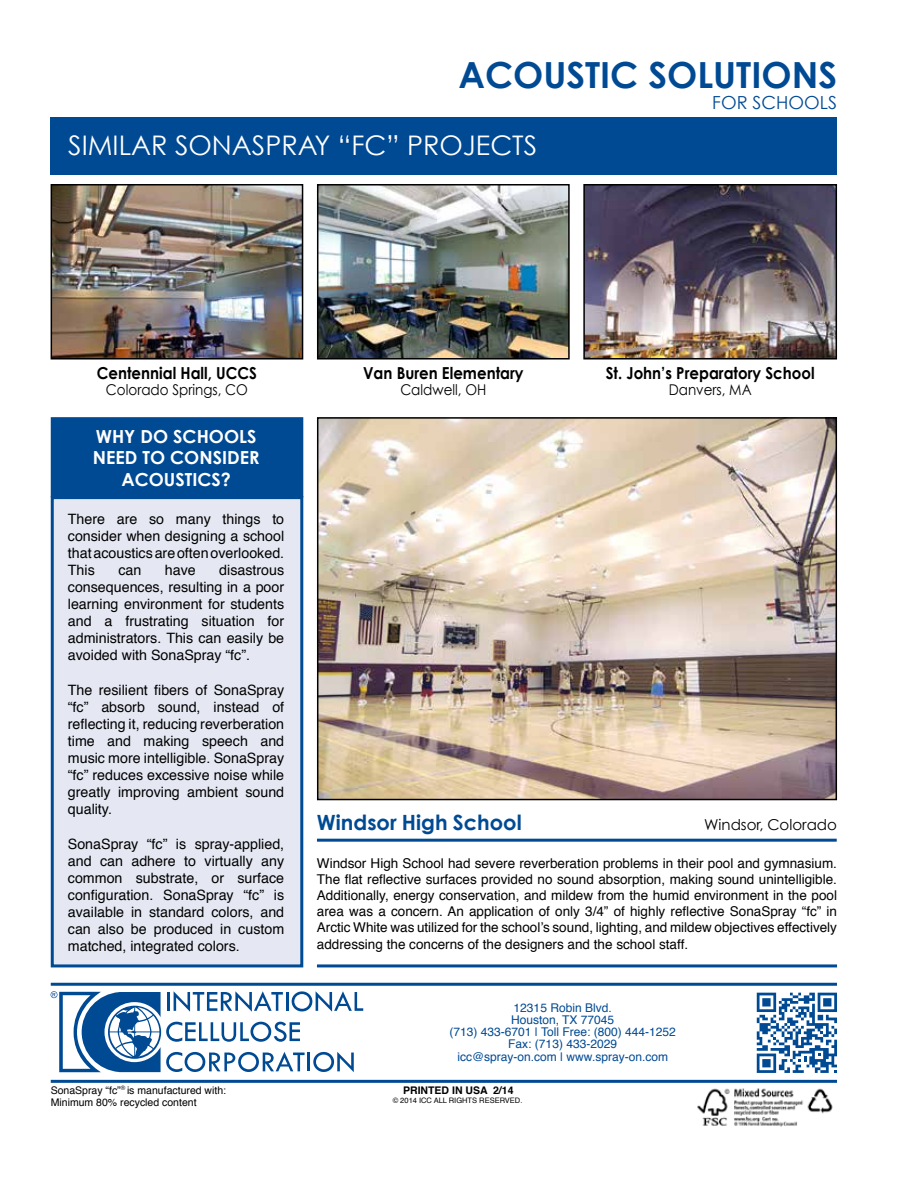
<style>
.page{position:relative;width:918px;height:1188px;background:#fff}
.page>*{position:absolute;margin:0;border:0;box-sizing:border-box;transform-origin:0 0}
.t1{font:700 36px "Century Gothic";color:#004a94}
.t2{font:27px "Century Gothic";color:#fff}
.t3{font:700 21px "Century Gothic";color:#004a94}
.t4{font:700 18px/21.6px "Century Gothic";color:#fff;text-align:center}
.t5{font:18px "Century Gothic";color:#004a94}
.t6{font:700 16.5px "Century Gothic";color:#000;scale:.91 1}
.t7{font:15px "Century Gothic";color:#000}
.t8{font:14.85px "Century Gothic";color:#000;scale:.91 1}
.t9{font:14.25px/17.1px "Helvetica";color:#000;text-align:justify}
.t10{font:13.5px/16.2px "Helvetica";color:#000;text-align:justify}
.t11{font:12px/12px "Helvetica";color:#004a94;text-align:center}
.t12{font:10.5px "Helvetica";color:#000}
.t13{font:700 10.5px "Helvetica";color:#000}
.t14{font:7.5px "Helvetica";color:#000}
</style>
<div class="page">
<div style="left:51px;top:118px;width:786px;height:57px;background:#004a94"></div>
<hr style="left:51px;top:1080px;width:786px;height:3px;background:#004a94">
<img style="left:697px;top:1088px;width:136px;height:39px">
<hr style="left:51px;top:983px;width:786px;height:3px;background:#004a94">
<svg style="left:51px;top:991px;width:312px;height:81px"></svg>
<svg style="left:757px;top:993px;width:80px;height:80px"></svg>
<img style="left:320px;top:187px;width:247px;height:170px">
<div style="left:317px;top:184px;width:253px;height:176px;border:2px solid #000"></div>
<img style="left:320px;top:420px;width:514px;height:377px">
<div style="left:317px;top:417px;width:520px;height:383px;border:2px solid #000"></div>
<div style="left:51px;top:417px;width:252px;height:80px;background:#004a94;border:3px solid #004a94"></div>
<div style="left:51px;top:496px;width:252px;height:471px;background:#e5e8f3;border:3px solid #004a94"></div>
<hr style="left:317px;top:839px;width:520px;height:3px;background:#004a94">
<img style="left:586px;top:187px;width:248px;height:170px">
<div style="left:583px;top:184px;width:254px;height:176px;border:2px solid #000"></div>
<hr style="left:317px;top:964px;width:520px;height:3px;background:#004a94">
<img style="left:54px;top:187px;width:246px;height:170px">
<div style="left:51px;top:184px;width:252px;height:176px;border:2px solid #000"></div>
<h1 class="t1" style="left:458px;top:52px;width:380px">ACOUSTIC SOLUTIONS</h1>
<p class="t5" style="left:712px;top:92px;width:126px">FOR SCHOOLS</p>
<h2 class="t2" style="left:68px;top:129px;width:470px">SIMILAR SONASPRAY “FC” PROJECTS</h2>
<p class="t6" style="left:97px;top:363px;width:178px">Centennial Hall, UCCS</p>
<p class="t8" style="left:106px;top:381px;width:157px">Colorado Springs, CO</p>
<p class="t4" style="left:93px;top:425px;width:168px">WHY DO SCHOOLS<br>NEED TO CONSIDER<br>ACOUSTICS?</p>
<p class="t6" style="left:363px;top:363px;width:178px">Van Buren Elementary</p>
<p class="t8" style="left:400px;top:381px;width:96px">Caldwell, OH</p>
<p class="t6" style="left:606px;top:363px;width:231px">St. John’s Preparatory School</p>
<p class="t8" style="left:669px;top:381px;width:93px">Danvers, MA</p>
<p class="t9" style="left:68px;top:511px;width:218px">There are so many things to consider when designing a school that acoustics are often overlooked.<br>This</p>
<p class="t9" style="left:68px;top:562px;width:218px;text-indent:151px">disastrous consequences, resulting in a poor learning environment for students and a frustrating situation for administrators. This can easily be avoided with SonaSpray “fc”.</p>
<p class="t9" style="left:68px;top:682px;width:218px">The resilient fibers of SonaSpray “fc” absorb sound, instead of reflecting it, reducing reverberation time and making speech and music more intelligible. SonaSpray “fc” reduces excessive noise while greatly improving ambient sound quality.</p>
<p class="t9" style="left:68px;top:835px;width:218px">SonaSpray “fc” is spray-applied, and can adhere to virtually any common substrate, or surface configuration. SonaSpray “fc” is available in standard colors, and can also be produced in custom matched, integrated colors.</p>
<p class="t9" style="left:118px;top:562px;width:24px">can</p>
<p class="t9" style="left:165px;top:562px;width:32px">have</p>
<h3 class="t3" style="left:317px;top:810px;width:206px">Windsor High School</h3>
<p class="t7" style="left:704px;top:816px;width:134px">Windsor, Colorado</p>
<p class="t10" style="left:317px;top:855px;width:522px">Windsor High School had severe reverberation problems in their pool and gymnasium.<br>The flat reflective surfaces provided no sound absorption, making sound unintelligible.<br>Additionally, energy conservation, and mildew from the humid environment in the pool area was a concern. An application of only 3/4” of highly reflective SonaSpray “fc” in Arctic White was utilized for the school’s sound, lighting, and mildew objectives effectively addressing the concerns of the designers and the school staff.</p>
<p class="t11" style="left:449px;top:1002px;width:228px">12315 Robin Blvd.<br>Houston, TX 77045<br>(713) 433-6701 | Toll Free: (800) 444-1252<br>Fax: (713) 433-2029</p>
<p class="t11" style="left:457px;top:1051px;width:212px">icc@spray-on.com | www.spray-on.com</p>
<p class="t12" style="left:51px;top:1082px;width:177px">SonaSpray “fc”<sup>®</sup> is manufactured with:</p>
<p class="t13" style="left:403px;top:1081px;width:112px">PRINTED IN USA 2/14</p>
<p class="t12" style="left:51px;top:1095px;width:147px">Minimum 80% recycled content</p>
<p class="t14" style="left:393px;top:1095px;width:131px">© 2014 ICC ALL RIGHTS RESERVED.</p>
</div>
